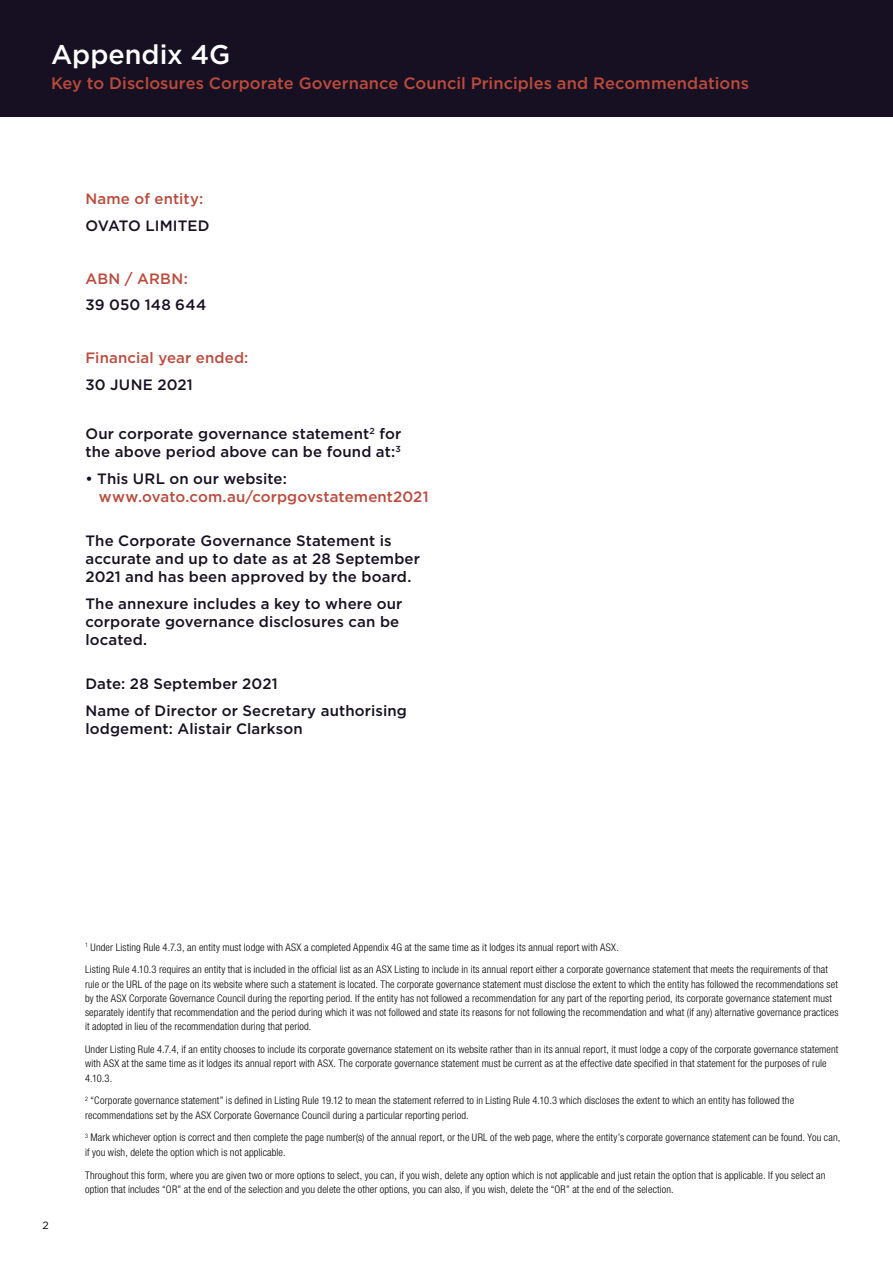
<style>
.page{position:relative;width:893px;height:1263px;background:#fff}
.page>*{position:absolute;margin:0;border:0;box-sizing:border-box;transform-origin:0 0}
.t1{font:500 27px "Gotham";color:#fff}
.t2{font:500 16.5px "Gotham";letter-spacing:.005em;color:#bb4b3c}
.t3{font:500 15px/18px "Gotham";letter-spacing:.01em;color:#161022}
.t4{font:500 15px "Gotham";letter-spacing:.01em;color:#bb4b3c}
.t5{font:300 condensed 10.5px/14.2px "Helvetica Neue LT Std";letter-spacing:.015em;color:#000}
.t6{font:10.5px "Gotham";color:#000}
</style>
<div class="page">
<div style="left:0;top:0;width:893px;height:117px;background:#161022"></div>
<h1 class="t1" style="left:51px;top:37px;width:181px">Appendix 4G</h1>
<h2 class="t2" style="left:51px;top:73px;width:700px">Key to Disclosures Corporate Governance Council Principles and Recommendations</h2>
<h3 class="t4" style="left:85px;top:189px;width:119px">Name of entity:</h3>
<h3 class="t3" style="left:85px;top:216px;width:126px">OVATO LIMITED</h3>
<h3 class="t4" style="left:85px;top:269px;width:104px">ABN / ARBN:</h3>
<h3 class="t3" style="left:85px;top:296px;width:122px">39 050 148 644</h3>
<h3 class="t4" style="left:85px;top:348px;width:165px">Financial year ended:</h3>
<h3 class="t3" style="left:85px;top:375px;width:109px">30 JUNE 2021</h3>
<h3 class="t3" style="left:85px;top:424px;width:317px">Our corporate governance statement<sup>2</sup> for the above period above can be found at:<sup>3</sup></h3>
<h3 class="t3" style="left:85px;top:469px;width:203px">• This URL on our website:</h3>
<h3 class="t4" style="left:99px;top:486px;width:331px">www.ovato.com.au/corpgovstatement2021</h3>
<h3 class="t3" style="left:85px;top:531px;width:336px">The Corporate Governance Statement is accurate and up to date as at 28 September<br>2021 and has been approved by the board.</h3>
<h3 class="t3" style="left:85px;top:594px;width:318px">The annexure includes a key to where our corporate governance disclosures can be located.</h3>
<h3 class="t3" style="left:85px;top:670px;width:323px;line-height:26.5px">Date: 28 September 2021<br>Name of Director or Secretary authorising</h3>
<h3 class="t3" style="left:85px;top:719px;width:219px">lodgement: Alistair Clarkson</h3>
<p class="t6" style="left:43px;top:1218px;width:8px">2</p>
<p class="t5" style="left:85px;top:935px;width:744px;line-height:22.8px"><sup>1</sup> Under Listing Rule 4.7.3, an entity must lodge with ASX a completed Appendix 4G at the same time as it lodges its annual report with ASX.<br>Listing Rule 4.10.3 requires an entity that is included in the official list as an ASX Listing to include in its annual report either a corporate governance statement that meets the requirements of that</p>
<p class="t5" style="left:85px;top:977px;width:755px">rule or the URL of the page on its website where such a statement is located. The corporate governance statement must disclose the extent to which the entity has followed the recommendations set by the ASX Corporate Governance Council during the reporting period. If the entity has not followed a recommendation for any part of the reporting period, its corporate governance statement must separately identify that recommendation and the period during which it was not followed and state its reasons for not following the recommendation and what (if any) alternative governance practices it adopted in lieu of the recommendation during that period.</p>
<p class="t5" style="left:85px;top:1042px;width:755px">Under Listing Rule 4.7.4, if an entity chooses to include its corporate governance statement on its website rather than in its annual report, it must lodge a copy of the corporate governance statement with ASX at the same time as it lodges its annual report with ASX. The corporate governance statement must be current as at the effective date specified in that statement for the purposes of rule<br>4.10.3.</p>
<p class="t5" style="left:85px;top:1093px;width:711px"><sup>2</sup> “Corporate governance statement” is defined in Listing Rule 19.12 to mean the statement referred to in Listing Rule 4.10.3 which discloses the extent to which an entity has followed the recommendations set by the ASX Corporate Governance Council during a particular reporting period.</p>
<p class="t5" style="left:85px;top:1130px;width:757px"><sup>3</sup> Mark whichever option is correct and then complete the page number(s) of the annual report, or the URL of the web page, where the entity’s corporate governance statement can be found. You can, if you wish, delete the option which is not applicable.</p>
<p class="t5" style="left:85px;top:1167px;width:742px">Throughout this form, where you are given two or more options to select, you can, if you wish, delete any option which is not applicable and just retain the option that is applicable. If you select an option that includes “OR” at the end of the selection and you delete the other options, you can also, if you wish, delete the “OR” at the end of the selection.</p>
</div>
